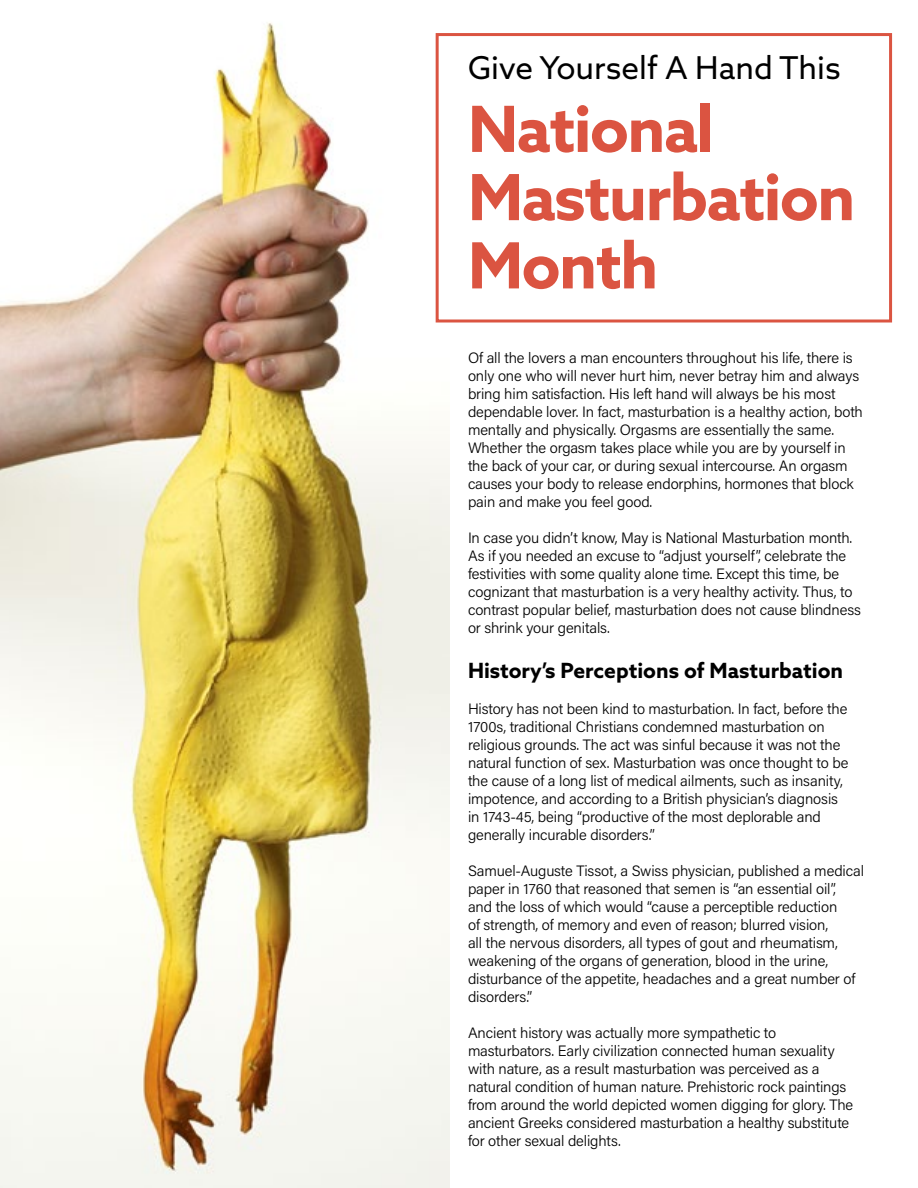
<style>
.page{position:relative;width:918px;height:1188px;background:#fff}
.page>*{position:absolute;margin:0;border:0;box-sizing:border-box;transform-origin:0 0}
.t1{font:700 63.75px/68.2px "Azo Sans";letter-spacing:-.025em;color:#db5441}
.t2{font:31.5px "Azo Sans";color:#000}
.t3{font:700 21px "Azo Sans";color:#000}
.t4{font:15px/18px "Acumin Variable Concept";letter-spacing:-.01em;color:#000}
</style>
<div class="page">
<img style="left:0;top:23px;width:450px;height:1165px">
<div style="left:436px;top:33px;width:456px;height:289px;border:3px solid #db5441"></div>
<h2 class="t2" style="left:468px;top:47px;width:374px">Give Yourself A Hand This</h2>
<h1 class="t1" style="left:468px;top:94px;width:389px">National<br>Masturbation<br>Month</h1>
<p class="t4" style="left:468px;top:348px;width:396px">Of all the lovers a man encounters throughout his life, there is only one who will never hurt him, never betray him and always bring him satisfaction. His left hand will always be his most dependable lover. In fact, masturbation is a healthy action, both mentally and physically. Orgasms are essentially the same.<br>Whether the orgasm takes place while you are by yourself in the back of your car, or during sexual intercourse. An orgasm causes your body to release endorphins, hormones that block pain and make you feel good.</p>
<p class="t4" style="left:468px;top:528px;width:395px">In case you didn’t know, May is National Masturbation month.<br>As if you needed an excuse to “adjust yourself”, celebrate the festivities with some quality alone time. Except this time, be cognizant that masturbation is a very healthy activity. Thus, to contrast popular belief, masturbation does not cause blindness or shrink your genitals.</p>
<h3 class="t3" style="left:468px;top:657px;width:377px">History’s Perceptions of Masturbation</h3>
<p class="t4" style="left:468px;top:699px;width:382px">History has not been kind to masturbation. In fact, before the 1700s, traditional Christians condemned masturbation on religious grounds. The act was sinful because it was not the natural function of sex. Masturbation was once thought to be the cause of a long list of medical ailments, such as insanity, impotence, and according to a British physician’s diagnosis in 1743-45, being “productive of the most deplorable and generally incurable disorders.”</p>
<p class="t4" style="left:468px;top:861px;width:398px">Samuel-Auguste Tissot, a Swiss physician, published a medical paper in 1760 that reasoned that semen is “an essential oil”,<br>and the loss of which would “cause a perceptible reduction<br>of strength, of memory and even of reason; blurred vision,<br>all the nervous disorders, all types of gout and rheumatism, weakening of the organs of generation, blood in the urine, disturbance of the appetite, headaches and a great number of disorders.”</p>
<p class="t4" style="left:468px;top:1023px;width:387px">Ancient history was actually more sympathetic to masturbators. Early civilization connected human sexuality with nature, as a result masturbation was perceived as a natural condition of human nature. Prehistoric rock paintings from around the world depicted women digging for glory. The ancient Greeks considered masturbation a healthy substitute for other sexual delights.</p>
</div>
